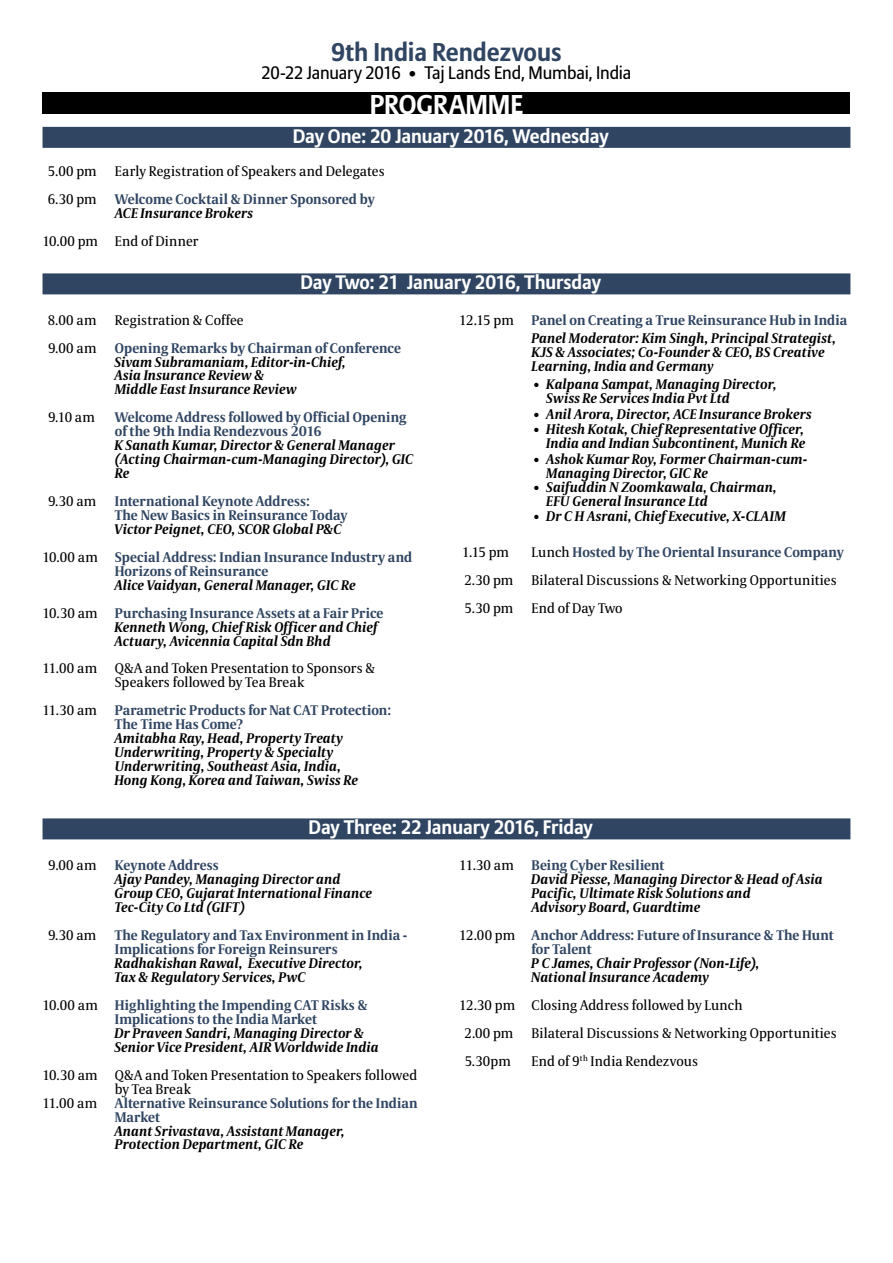
<style>
.page{position:relative;width:893px;height:1263px;background:#fff}
.page>*{position:absolute;margin:0;border:0;box-sizing:border-box;transform-origin:0 0}
.t1{font:700 27px "Allianz Sans";letter-spacing:-.005em;color:#fff}
.t2{font:700 25.5px "Allianz Sans";letter-spacing:-.005em;color:#304562}
.t3{font:700 19.5px "Allianz Sans";letter-spacing:-.005em;color:#fff}
.t4{font:18px "Allianz Sans";letter-spacing:-.01em;color:#000}
.t5{font:italic 700 13.95px/14px "Allianz Serif";letter-spacing:.01em;color:#000}
.t6{font:700 13.95px/14px "Allianz Serif";letter-spacing:.005em;color:#304562}
.t7{font:13.95px/14px "Allianz Serif";letter-spacing:.005em;color:#000}
.s1{font-style:italic;color:#000}
.s2{font-weight:400;color:#000}
</style>
<div class="page">
<div style="left:43px;top:93px;width:807px;height:21px;background:#000"></div>
<div style="left:43px;top:273px;width:807px;height:21px;background:#304562"></div>
<div style="left:43px;top:818px;width:807px;height:21px;background:#304562"></div>
<div style="left:43px;top:127px;width:807px;height:21px;background:#304562"></div>
<h2 class="t2" style="left:331px;top:36px;width:232px">9th India Rendezvous</h2>
<p class="t4" style="left:262px;top:62px;width:371px">20-22 January 2016 • Taj Lands End, Mumbai, India</p>
<h1 class="t1" style="left:370px;top:87px;width:155px">PROGRAMME</h1>
<h3 class="t3" style="left:293px;top:123px;width:317px">Day One: 20 January 2016, Wednesday</h3>
<p class="t7" style="left:48px;top:165px;width:50px">5.00 pm</p>
<p class="t7" style="left:115px;top:165px;width:271px">Early Registration of Speakers and Delegates</p>
<p class="t7" style="left:48px;top:193px;width:50px">6.30 pm</p>
<p class="t6" style="left:115px;top:193px;width:261px">Welcome Cocktail &amp; Dinner Sponsored by</p>
<p class="t5" style="left:115px;top:207px;width:139px">ACE Insurance Brokers</p>
<p class="t7" style="left:43px;top:235px;width:157px">10.00 pm End of Dinner</p>
<h3 class="t3" style="left:301px;top:270px;width:302px">Day Two: 21 January 2016, Thursday</h3>
<p class="t7" style="left:48px;top:313px;width:50px">8.00 am</p>
<p class="t7" style="left:115px;top:313px;width:130px">Registration &amp; Coffee</p>
<p class="t7" style="left:48px;top:341px;width:50px">9.00 am</p>
<p class="t6" style="left:115px;top:341px;width:288px">Opening Remarks by Chairman of Conference</p>
<p class="t5" style="left:115px;top:355px;width:233px">Sivam Subramaniam, Editor-in-Chief,<br>Asia Insurance Review &amp;<br>Middle East Insurance Review</p>
<p class="t7" style="left:48px;top:411px;width:48px">9.10 am</p>
<p class="t6" style="left:115px;top:411px;width:293px">Welcome Address followed by Official Opening of the 9th India Rendezvous 2016</p>
<p class="t5" style="left:115px;top:439px;width:300px">K Sanath Kumar, Director &amp; General Manager (Acting Chairman-cum-Managing Director), GIC<br>Re</p>
<p class="t7" style="left:48px;top:495px;width:50px">9.30 am</p>
<p class="t6" style="left:115px;top:495px;width:234px">International Keynote Address:<br>The New Basics in Reinsurance Today</p>
<p class="t6" style="left:43px;top:516px;width:371px;line-height:27.9px;text-align:center"><span class="s1">Victor Peignet, CEO, SCOR Global P&amp;C<br></span><span class="s2">10.00 am</span> Special Address: Indian Insurance Industry and</p>
<p class="t6" style="left:115px;top:564px;width:155px">Horizons of Reinsurance</p>
<p class="t6" style="left:43px;top:571px;width:342px;line-height:27.9px;text-indent:72px"><span class="s1">Alice Vaidyan, General Manager, GIC Re<br></span><span class="s2">10.30 am</span> Purchasing Insurance Assets at a Fair Price</p>
<p class="t5" style="left:115px;top:620px;width:264px">Kenneth Wong, Chief Risk Officer and Chief<br>Actuary, Avicennia Capital Sdn Bhd</p>
<p class="t7" style="left:43px;top:662px;width:56px">11.00 am</p>
<p class="t7" style="left:115px;top:662px;width:262px">Q&amp;A and Token Presentation to Sponsors &amp;<br>Speakers followed by Tea Break</p>
<p class="t7" style="left:43px;top:704px;width:56px">11.30 am</p>
<p class="t6" style="left:115px;top:704px;width:278px">Parametric Products for Nat CAT Protection:<br>The Time Has Come?</p>
<p class="t5" style="left:115px;top:732px;width:245px">Amitabha Ray, Head, Property Treaty Underwriting, Property &amp; Specialty Underwriting, Southeast Asia, India, Hong Kong, Korea and Taiwan, Swiss Re</p>
<p class="t7" style="left:459px;top:313px;width:56px">12.15 pm</p>
<p class="t6" style="left:532px;top:313px;width:317px">Panel on Creating a True Reinsurance Hub in India</p>
<p class="t5" style="left:532px;top:332px;width:306px">Panel Moderator: Kim Singh, Principal Strategist,<br>KJS &amp; Associates; Co-Founder &amp; CEO, BS Creative<br>Learning, India and Germany</p>
<p class="t5" style="left:546px;top:378px;width:232px;text-indent:-14px">• Kalpana Sampat, Managing Director,<br>Swiss Re Services India Pvt Ltd</p>
<p class="t5" style="left:533px;top:407px;width:280px">• Anil Arora, Director, ACE Insurance Brokers</p>
<p class="t5" style="left:533px;top:423px;width:274px;text-align:right">• Hitesh Kotak, Chief Representative Officer,<br>India and Indian Subcontinent, Munich Re</p>
<p class="t5" style="left:546px;top:452px;width:263px;text-indent:-14px">• Ashok Kumar Roy, Former Chairman-cum-<br>Managing Director, GIC Re</p>
<p class="t5" style="left:546px;top:480px;width:232px;text-indent:-14px">• Saifuddin N Zoomkawala, Chairman,<br>EFU General Insurance Ltd</p>
<p class="t5" style="left:533px;top:510px;width:254px">• Dr C H Asrani, Chief Executive, X-CLAIM</p>
<p class="t7" style="left:462px;top:545px;width:49px">1.15 pm</p>
<p class="t6" style="left:532px;top:545px;width:314px"><span class="s2">Lunch</span> Hosted by The Oriental Insurance Company</p>
<p class="t7" style="left:464px;top:573px;width:50px">2.30 pm</p>
<p class="t7" style="left:531px;top:573px;width:307px">Bilateral Discussions &amp; Networking Opportunities</p>
<p class="t7" style="left:465px;top:601px;width:50px">5.30 pm</p>
<p class="t7" style="left:531px;top:601px;width:93px">End of Day Two</p>
<h3 class="t3" style="left:309px;top:815px;width:286px">Day Three: 22 January 2016, Friday</h3>
<p class="t7" style="left:48px;top:859px;width:50px">9.00 am</p>
<p class="t6" style="left:115px;top:859px;width:105px">Keynote Address</p>
<p class="t5" style="left:115px;top:873px;width:259px">Ajay Pandey, Managing Director and<br>Group CEO, Gujarat International Finance<br>Tec-City Co Ltd (GIFT)</p>
<p class="t7" style="left:48px;top:929px;width:50px">9.30 am</p>
<p class="t6" style="left:115px;top:929px;width:294px">The Regulatory and Tax Environment in India -<br>Implications for Foreign Reinsurers</p>
<p class="t5" style="left:115px;top:957px;width:250px">Radhakishan Rawal, Executive Director,<br>Tax &amp; Regulatory Services, PwC</p>
<p class="t6" style="left:115px;top:998px;width:254px;text-indent:-72px"><span class="s2">10.00 am</span> Highlighting the Impending CAT Risks &amp;<br>Implications to the India Market</p>
<p class="t5" style="left:115px;top:1026px;width:266px">Dr Praveen Sandri, Managing Director &amp;<br>Senior Vice President, AIR Worldwide India</p>
<p class="t7" style="left:43px;top:1068px;width:376px">10.30 am Q&amp;A and Token Presentation to Speakers followed</p>
<p class="t7" style="left:115px;top:1082px;width:78px">by Tea Break</p>
<p class="t7" style="left:43px;top:1096px;width:56px">11.00 am</p>
<p class="t6" style="left:115px;top:1096px;width:304px">Alternative Reinsurance Solutions for the Indian<br>Market</p>
<p class="t5" style="left:115px;top:1124px;width:232px">Anant Srivastava, Assistant Manager,<br>Protection Department, GIC Re</p>
<p class="t7" style="left:459px;top:859px;width:56px">11.30 am</p>
<p class="t6" style="left:532px;top:859px;width:134px">Being Cyber Resilient</p>
<p class="t5" style="left:531px;top:873px;width:293px">David Piesse, Managing Director &amp; Head of Asia<br>Pacific, Ultimate Risk Solutions and<br>Advisory Board, Guardtime</p>
<p class="t6" style="left:532px;top:929px;width:304px;text-indent:-72px"><span class="s2">12.00 pm</span> Anchor Address: Future of Insurance &amp; The Hunt for Talent</p>
<p class="t5" style="left:531px;top:957px;width:230px">P C James, Chair Professor (Non-Life),<br>National Insurance Academy</p>
<p class="t7" style="left:464px;top:992px;width:280px;line-height:27.9px;text-indent:-5px">12.30 pm Closing Address followed by Lunch<br>2.00 pm</p>
<p class="t7" style="left:531px;top:1027px;width:307px">Bilateral Discussions &amp; Networking Opportunities</p>
<p class="t7" style="left:465px;top:1054px;width:48px">5.30pm</p>
<p class="t7" style="left:531px;top:1054px;width:168px">End of 9<sup>th</sup> India Rendezvous</p>
</div>
